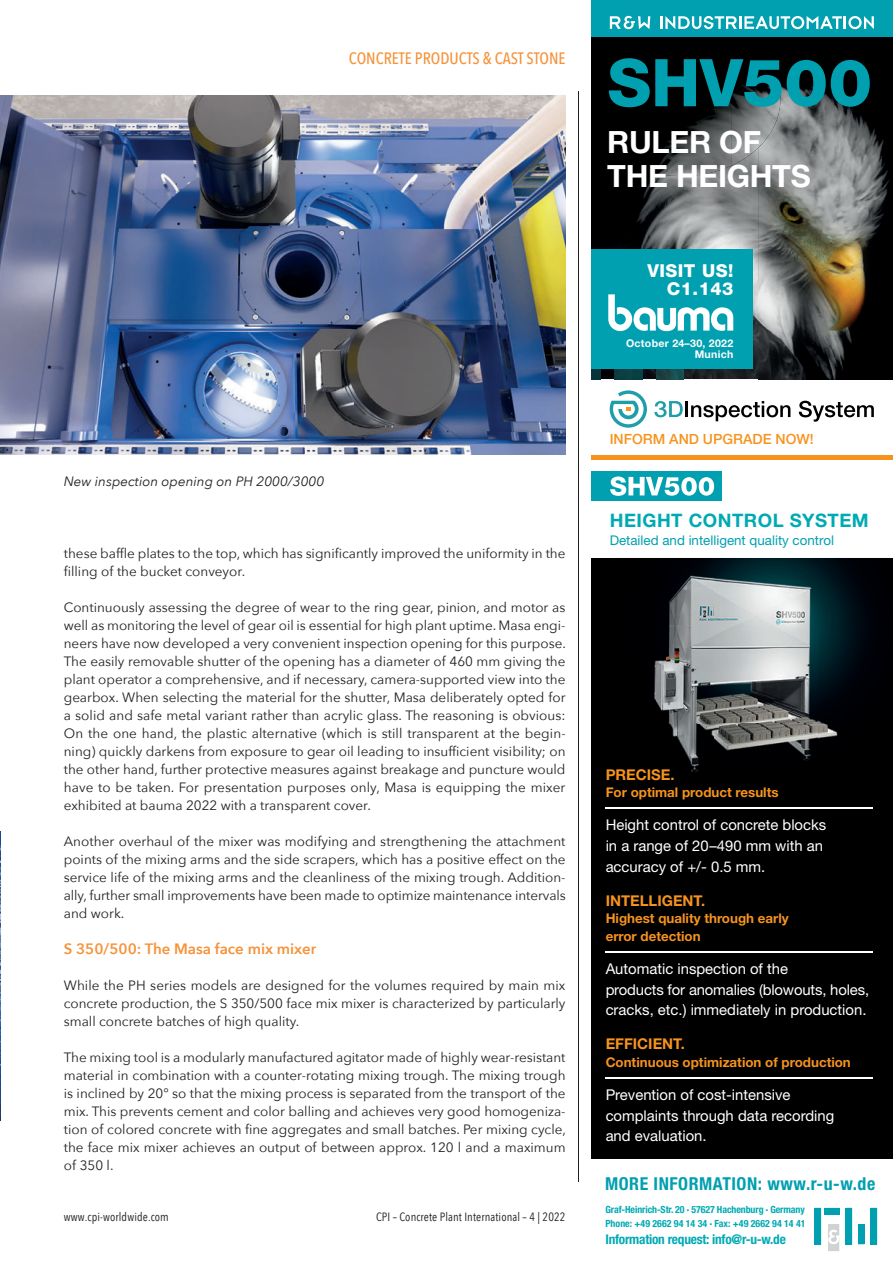
<style>
.page{position:relative;width:893px;height:1263px;background:#fff}
.page>*{position:absolute;margin:0;border:0;box-sizing:border-box;transform-origin:0 0}
.t1{font:800 65.85px "Helvetica Neue LT Std";color:#00a0b0}
.t2{font:700 30.75px/33.9px "Helvetica Neue LT Std";letter-spacing:-.01em;color:#fff}
.t3{font:700 18.6px "Helvetica Neue LT Std";letter-spacing:.025em;color:#00aab3}
.t4{font:700 condensed 17.85px "Helvetica Neue LT Std";letter-spacing:.03em;color:#00a0b0}
.t5{font:800 17.85px/17.9px "Helvetica Neue LT Std";letter-spacing:.025em;color:#fff;text-align:right}
.t6{font:500 16.5px "Avenir Next Condensed";color:#f69238}
.t7{font:600 15px "Avenir Next";color:#f69238}
.t8{font:14.85px/20.9px "Helvetica Neue LT Std";color:#fff}
.t9{font:700 14.85px "Helvetica Neue LT Std";color:#f7931d}
.t10{font:500 14.1px "Helvetica Neue LT Std";color:#f7931d}
.t11{font:13.5px/18px "Avenir Next";color:#231f20;text-align:justify}
.t12{font:italic 13.5px "Avenir Next";color:#231f20}
.t13{font:700 13.35px/17.9px "Helvetica Neue LT Std";color:#f7931d}
.t14{font:13.35px "Helvetica Neue LT Std";color:#00a0b0}
.t15{font:700 condensed 13.35px "Helvetica Neue LT Std";letter-spacing:-.015em;color:#00aab3}
.t16{font:12px "Avenir Next Condensed";letter-spacing:.01em;color:#231f20}
.t17{font:700 10.65px/10.6px "Helvetica Neue LT Std";letter-spacing:.025em;color:#fff;text-align:right}
.t18{font:700 condensed 9.9px/13.4px "Helvetica Neue LT Std";letter-spacing:-.01em;color:#00aab3}
.s1{font-weight:900}
</style>
<div class="page">
<hr style="left:578px;top:91px;width:1px;height:1091px;background:#231f20">
<img style="left:0;top:832px;width:1px;height:289px">
<img style="left:0;top:95px;width:566px;height:360px">
<img style="left:781px;top:37px;width:112px;height:4px">
<div style="left:781px;top:41px;width:112px;height:49px;background:#000001"></div>
<div style="left:591px;top:176px;width:24px;height:203px;background:#000001"></div>
<img style="left:759px;top:90px;width:134px;height:289px">
<img style="left:615px;top:166px;width:144px;height:213px">
<div style="left:591px;top:558px;width:302px;height:600px;background:#000001"></div>
<svg style="left:690px;top:558px;width:180px;height:69px"></svg>
<img style="left:654px;top:576px;width:164px;height:148px">
<img style="left:818px;top:576px;width:51px;height:163px">
<img style="left:670px;top:724px;width:148px;height:49px">
<svg style="left:591px;top:368px;width:10px;height:11px"></svg>
<img style="left:591px;top:37px;width:141px;height:139px">
<img style="left:731px;top:37px;width:50px;height:129px">
<hr style="left:606px;top:808px;width:267px;height:1px;background:#fff">
<hr style="left:606px;top:951px;width:267px;height:2px;background:#fff">
<hr style="left:606px;top:1077px;width:267px;height:2px;background:#fff">
<hr style="left:591px;top:456px;width:302px;height:4px;background:#f7931d">
<div style="left:591px;top:0;width:302px;height:37px;background:#00a0b0"></div>
<svg style="left:660px;top:16px;width:214px;height:13px"></svg>
<svg style="left:610px;top:16px;width:40px;height:13px"></svg>
<div style="left:591px;top:471px;width:130px;height:30px;background:#00a0b0"></div>
<svg style="left:610px;top:476px;width:104px;height:20px"></svg>
<svg style="left:654px;top:401px;width:29px;height:16px"></svg>
<hr style="left:685px;top:401px;width:3px;height:16px;background:#000001">
<svg style="left:691px;top:401px;width:99px;height:20px"></svg>
<svg style="left:799px;top:401px;width:75px;height:21px"></svg>
<svg style="left:610px;top:390px;width:37px;height:38px"></svg>
<svg style="left:871px;top:1208px;width:6px;height:36px"></svg>
<svg style="left:858px;top:1224px;width:6px;height:20px"></svg>
<svg style="left:815px;top:1208px;width:37px;height:43px"></svg>
<div style="left:591px;top:249px;width:162px;height:119px;background:#00a0b0"></div>
<svg style="left:608px;top:294px;width:125px;height:85px"></svg>
<p class="t6" style="left:349px;top:49px;width:218px">CONCRETE PRODUCTS &amp; CAST STONE</p>
<p class="t12" style="left:64px;top:470px;width:262px">New inspection opening on PH 2000/3000</p>
<p class="t11" style="left:64px;top:544px;width:503px">these baffle plates to the top, which has significantly improved the uniformity in the filling of the bucket conveyor.</p>
<p class="t11" style="left:64px;top:598px;width:504px">Continuously assessing the degree of wear to the ring gear, pinion, and motor as well as monitoring the level of gear oil is essential for high plant uptime. Masa engi&shy;neers have now developed a very convenient inspection opening for this purpose.<br>The easily removable shutter of the opening has a diameter of 460 mm giving the plant operator a comprehensive, and if necessary, camera-supported view into the gearbox. When selecting the material for the shutter, Masa deliberately opted for a solid and safe metal variant rather than acrylic glass. The reasoning is obvious:<br>On the one hand, the plastic alternative (which is still transparent at the begin&shy;ning) quickly darkens from exposure to gear oil leading to insufficient visibility; on the other hand, further protective measures against breakage and puncture would have to be taken. For presentation purposes only, Masa is equipping the mixer exhibited at bauma 2022 with a transparent cover.</p>
<p class="t11" style="left:64px;top:832px;width:503px">Another overhaul of the mixer was modifying and strengthening the attachment points of the mixing arms and the side scrapers, which has a positive effect on the service life of the mixing arms and the cleanliness of the mixing trough. Addition&shy;ally, further small improvements have been made to optimize maintenance intervals and work.</p>
<p class="t7" style="left:64px;top:936px;width:254px">S 350/500: The Masa face mix mixer</p>
<p class="t11" style="left:64px;top:976px;width:503px">While the PH series models are designed for the volumes required by main mix concrete production, the S 350/500 face mix mixer is characterized by particularly small concrete batches of high quality.</p>
<p class="t11" style="left:64px;top:1048px;width:504px">The mixing tool is a modularly manufactured agitator made of highly wear-resistant material in combination with a counter-rotating mixing trough. The mixing trough is inclined by 20° so that the mixing process is separated from the transport of the mix. This prevents cement and color balling and achieves very good homogeniza&shy;tion of colored concrete with fine aggregates and small batches. Per mixing cycle, the face mix mixer achieves an output of between approx. 120 l and a maximum of 350 l.</p>
<p class="t16" style="left:64px;top:1207px;width:107px">www.cpi-worldwide.com</p>
<p class="t16" style="left:376px;top:1207px;width:191px">CPI – Concrete Plant International – 4 | 2022</p>
<h1 class="t1" style="left:607px;top:44px;width:266px">SHV5<span class="s1">00</span></h1>
<h2 class="t2" style="left:607px;top:124px;width:205px">RULER OF<br>THE HEIGHTS</h2>
<h3 class="t5" style="left:647px;top:262px;width:87px">VISIT US!<br>C1.143</h3>
<p class="t17" style="left:626px;top:338px;width:109px">October 24–30, 2022<br>Munich</p>
<p class="t10" style="left:610px;top:430px;width:206px">INFORM AND UPGRADE NOW!</p>
<h3 class="t3" style="left:610px;top:509px;width:260px">HEIGHT CONTROL SYSTEM</h3>
<p class="t14" style="left:610px;top:532px;width:226px">Detailed and intelligent quality control</p>
<p class="t9" style="left:606px;top:765px;width:71px">PRECISE.</p>
<p class="t13" style="left:606px;top:783px;width:174px">For optimal product results</p>
<p class="t8" style="left:606px;top:814px;width:222px">Height control of concrete blocks in a range of 20 –490 mm with an accuracy of +/- 0.5 mm.</p>
<p class="t9" style="left:606px;top:891px;width:101px">INTELLIGENT.</p>
<p class="t13" style="left:606px;top:909px;width:185px">Highest quality through early error detection</p>
<p class="t8" style="left:606px;top:958px;width:265px">Automatic inspection of the<br>products for anomalies (blowouts, holes, cracks, etc.) immediately in production.</p>
<p class="t9" style="left:606px;top:1035px;width:81px">EFFICIENT.</p>
<p class="t13" style="left:606px;top:1053px;width:247px">Continuous optimization of production</p>
<p class="t8" style="left:606px;top:1084px;width:230px">Prevention of cost-intensive complaints through data recording and evaluation.</p>
<h3 class="t4" style="left:605px;top:1172px;width:272px">MORE INFORMATION: www.r-u-w.de</h3>
<p class="t18" style="left:605px;top:1203px;width:202px">Graf-Heinrich-Str. 20 · 57627 Hachenburg · Germany<br>Phone: +49 2662 94 14 34 · Fax: +49 2662 94 14 41</p>
<p class="t15" style="left:605px;top:1231px;width:182px">Information request: info@r-u-w.de</p>
</div>
